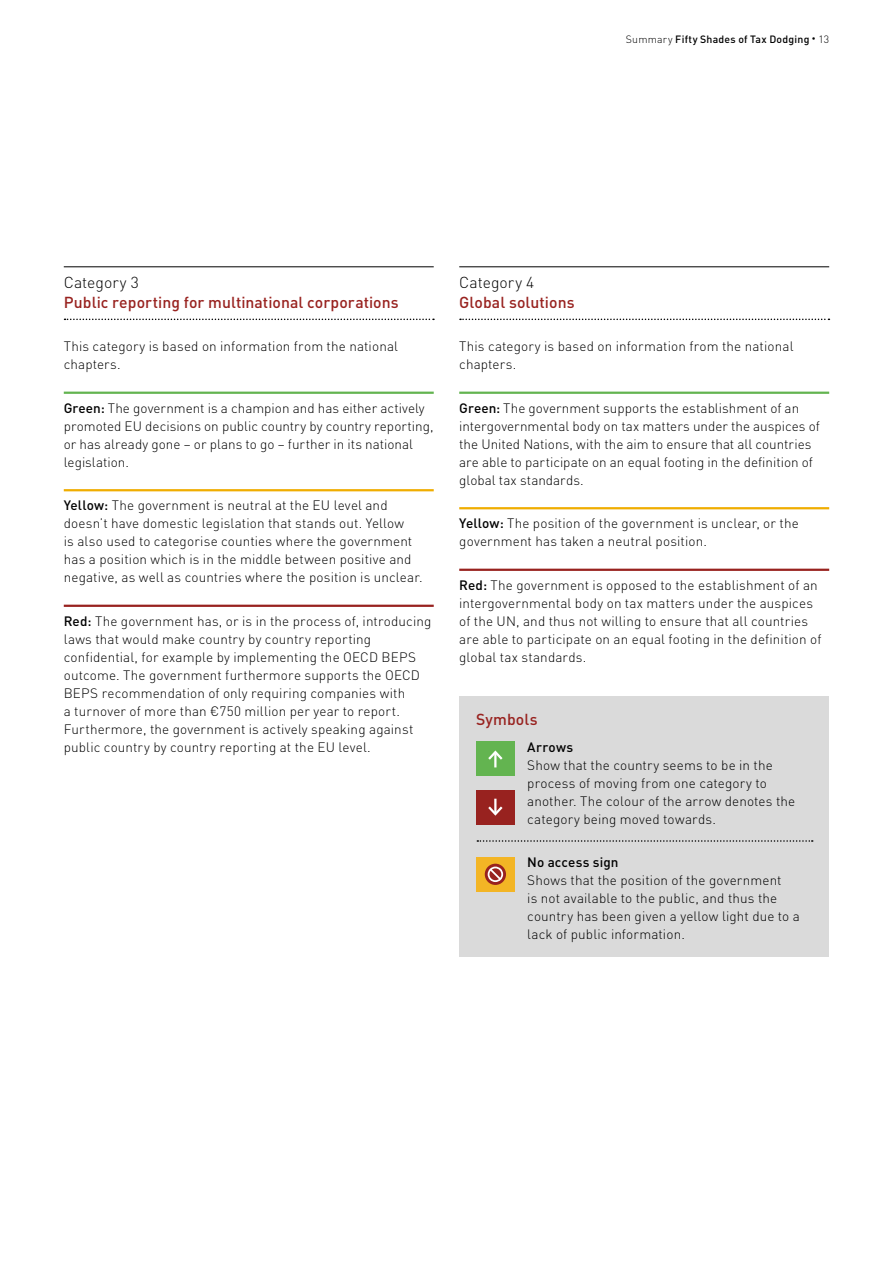
<style>
.page{position:relative;width:893px;height:1263px;background:#fff}
.page>*{position:absolute;margin:0;border:0;box-sizing:border-box;transform-origin:0 0}
.t1{font:500 15.75px "DINOT";letter-spacing:.005em;color:#98221f}
.t2{font:300 15.75px "DINOT";letter-spacing:.005em;color:#000}
.t3{font:300 13.5px/18px "DINOT";letter-spacing:.01em;color:#000}
.t4{font:500 13.5px "DINOT";letter-spacing:.015em;color:#000}
.t5{font:500 10.5px "DINOT";letter-spacing:.025em;color:#000}
.s1{font-weight:300}
.s2{font-size:7.5px}
.s3{font-weight:500}
</style>
<div class="page">
<hr style="left:64px;top:266px;width:370px;height:1px;background:#000">
<svg style="left:65px;top:319px;width:369px;height:1px"></svg>
<hr style="left:64px;top:392px;width:370px;height:2px;background:#63b450">
<hr style="left:64px;top:489px;width:370px;height:2px;background:#f0ad00">
<hr style="left:64px;top:605px;width:370px;height:2px;background:#98221f">
<hr style="left:459px;top:266px;width:370px;height:1px;background:#000">
<svg style="left:460px;top:319px;width:369px;height:1px"></svg>
<hr style="left:459px;top:392px;width:370px;height:2px;background:#63b450">
<hr style="left:459px;top:507px;width:370px;height:2px;background:#f0ad00">
<hr style="left:459px;top:569px;width:370px;height:2px;background:#98221f">
<div style="left:459px;top:696px;width:370px;height:260px;background:#dadada"></div>
<div style="left:476px;top:742px;width:38px;height:34px;background:#63b450"></div>
<svg style="left:488px;top:750px;width:15px;height:17px"></svg>
<div style="left:476px;top:790px;width:38px;height:34px;background:#98221f"></div>
<svg style="left:488px;top:799px;width:15px;height:17px"></svg>
<svg style="left:477px;top:840px;width:336px;height:2px"></svg>
<div style="left:476px;top:857px;width:38px;height:34px;background:#f3b525"></div>
<div style="left:485px;top:864px;width:21px;height:21px;background:#98221f;border-radius:50%"></div>
<svg style="left:488px;top:866px;width:15px;height:16px"></svg>
<p class="t5" style="left:626px;top:32px;width:205px"><span class="s1">Summary</span> Fifty Shades of Tax Dodging <span class="s2">•</span> <span class="s1">13</span></p>
<p class="t2" style="left:64px;top:273px;width:77px">Category 3</p>
<p class="t1" style="left:64px;top:292px;width:336px">Public reporting for multinational corporations</p>
<p class="t3" style="left:64px;top:337px;width:336px">This category is based on information from the national chapters.</p>
<p class="t3" style="left:64px;top:399px;width:371px"><span class="s3">Green:</span> The government is a champion and has either actively promoted EU decisions on public country by country reporting, or has already gone – or plans to go – further in its national legislation.</p>
<p class="t3" style="left:64px;top:496px;width:360px"><span class="s3">Yellow:</span> The government is neutral at the EU level and doesn’t have domestic legislation that stands out. Yellow<br>is also used to categorise counties where the government has a position which is in the middle between positive and negative, as well as countries where the position is unclear.</p>
<p class="t3" style="left:64px;top:612px;width:369px"><span class="s3">Red:</span> The government has, or is in the process of, introducing laws that would make country by country reporting confidential, for example by implementing the OECD BEPS outcome. The government furthermore supports the OECD BEPS recommendation of only requiring companies with<br>a turnover of more than €750 million per year to report.<br>Furthermore, the government is actively speaking against public country by country reporting at the EU level.</p>
<p class="t2" style="left:459px;top:273px;width:77px">Category 4</p>
<p class="t1" style="left:459px;top:292px;width:117px">Global solutions</p>
<p class="t3" style="left:459px;top:337px;width:336px">This category is based on information from the national chapters.</p>
<p class="t3" style="left:459px;top:399px;width:362px"><span class="s3">Green:</span> The government supports the establishment of an intergovernmental body on tax matters under the auspices of the United Nations, with the aim to ensure that all countries are able to participate on an equal footing in the definition of global tax standards.</p>
<p class="t3" style="left:459px;top:514px;width:341px"><span class="s3">Yellow:</span> The position of the government is unclear, or the government has taken a neutral position.</p>
<p class="t3" style="left:459px;top:576px;width:364px"><span class="s3">Red:</span> The government is opposed to the establishment of an intergovernmental body on tax matters under the auspices of the UN, and thus not willing to ensure that all countries are able to participate on an equal footing in the definition of global tax standards.</p>
<p class="t1" style="left:476px;top:709px;width:63px">Symbols</p>
<p class="t4" style="left:527px;top:738px;width:47px">Arrows</p>
<p class="t3" style="left:527px;top:756px;width:269px">Show that the country seems to be in the process of moving from one category to another. The colour of the arrow denotes the category being moved towards.</p>
<p class="t4" style="left:527px;top:854px;width:93px">No access sign</p>
<p class="t3" style="left:527px;top:871px;width:274px">Shows that the position of the government<br>is not available to the public, and thus the country has been given a yellow light due to a lack of public information.</p>
</div>
